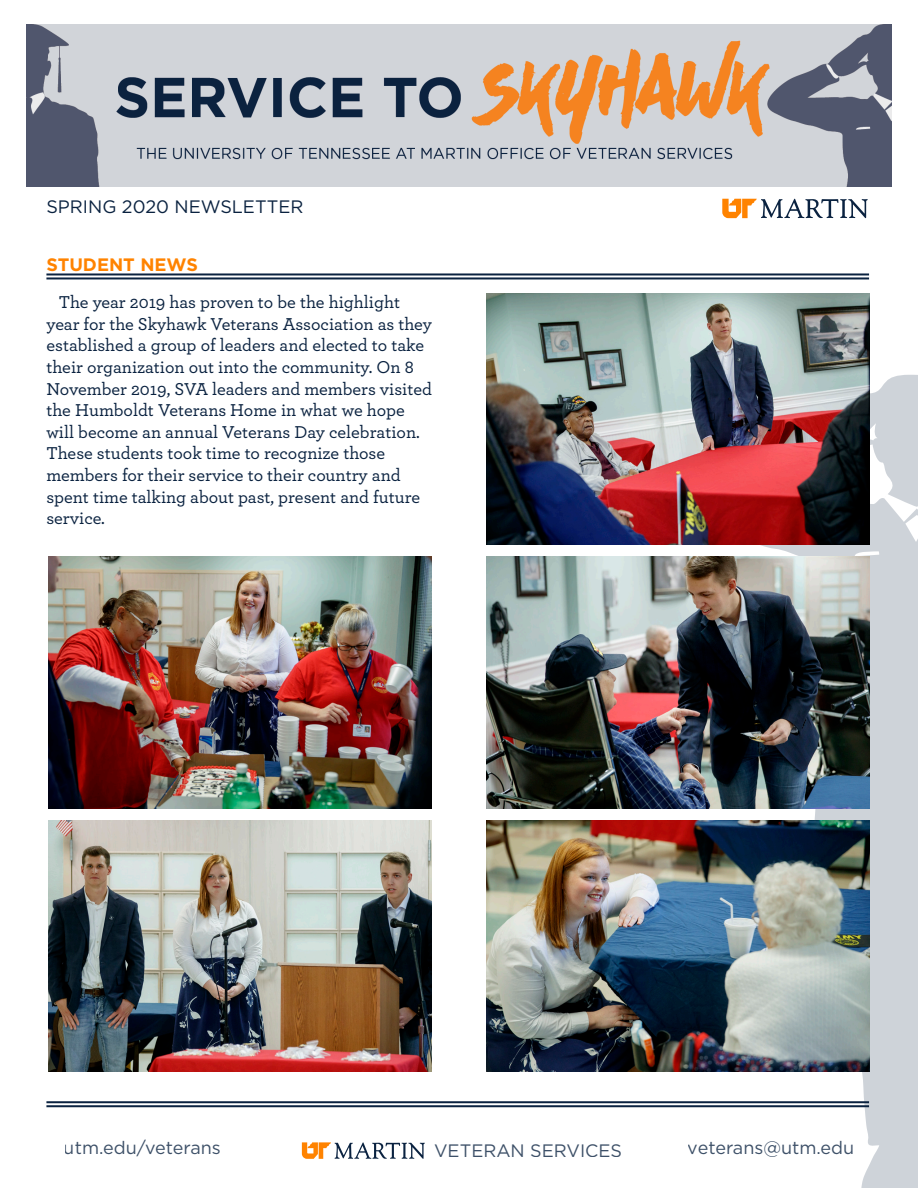
<style>
.page{position:relative;width:918px;height:1188px;background:#fff}
.page>*{position:absolute;margin:0;border:0;box-sizing:border-box;transform-origin:0 0}
.t1{font:500 18px/21.6px "Archer";color:#0a2240}
.t2{font:18px "Gotham";color:#0a2240}
.t3{font:700 18px "Gotham";color:#ff8300}
</style>
<div class="page">
<svg style="left:302px;top:1142px;width:123px;height:17px"></svg>
<img style="left:27px;top:25px;width:864px;height:162px">
<svg style="left:700px;top:375px;width:218px;height:813px;fill:#ced3d9"></svg>
<svg style="left:855px;top:551px;width:24px;height:5px"></svg>
<svg style="left:885px;top:494px;width:33px;height:48px"></svg>
<img style="left:49px;top:557px;width:383px;height:251px">
<img style="left:486px;top:820px;width:383px;height:251px">
<hr style="left:46px;top:1101px;width:823px;height:2px;background:#0a2240">
<hr style="left:46px;top:1105px;width:823px;height:2px;background:#0a2240">
<img style="left:486px;top:294px;width:383px;height:251px">
<img style="left:49px;top:820px;width:383px;height:251px">
<img style="left:486px;top:557px;width:383px;height:251px">
<hr style="left:46px;top:273px;width:823px;height:2px;background:#0a2240">
<hr style="left:46px;top:277px;width:823px;height:2px;background:#0a2240">
<svg style="left:722px;top:199px;width:146px;height:19px"></svg>
<p class="t2" style="left:46px;top:195px;width:259px">SPRING 2020 NEWSLETTER</p>
<p class="t3" style="left:46px;top:253px;width:153px">STUDENT NEWS</p>
<p class="t1" style="left:46px;top:290px;width:387px;text-indent:12px">The year 2019 has proven to be the highlight year for the Skyhawk Veterans Association as they established a group of leaders and elected to take their organization out into the community. On 8<br>November 2019, SVA leaders and members visited the Humboldt Veterans Home in what we hope will become an annual Veterans Day celebration.<br>These students took time to recognize those members for their service to their country and spent time talking about past, present and future service.</p>
<p class="t2" style="left:64px;top:1136px;width:159px">utm.edu/veterans</p>
<p class="t2" style="left:434px;top:1139px;width:189px">VETERAN SERVICES</p>
<p class="t2" style="left:688px;top:1136px;width:168px">veterans@utm.edu</p>
</div>
